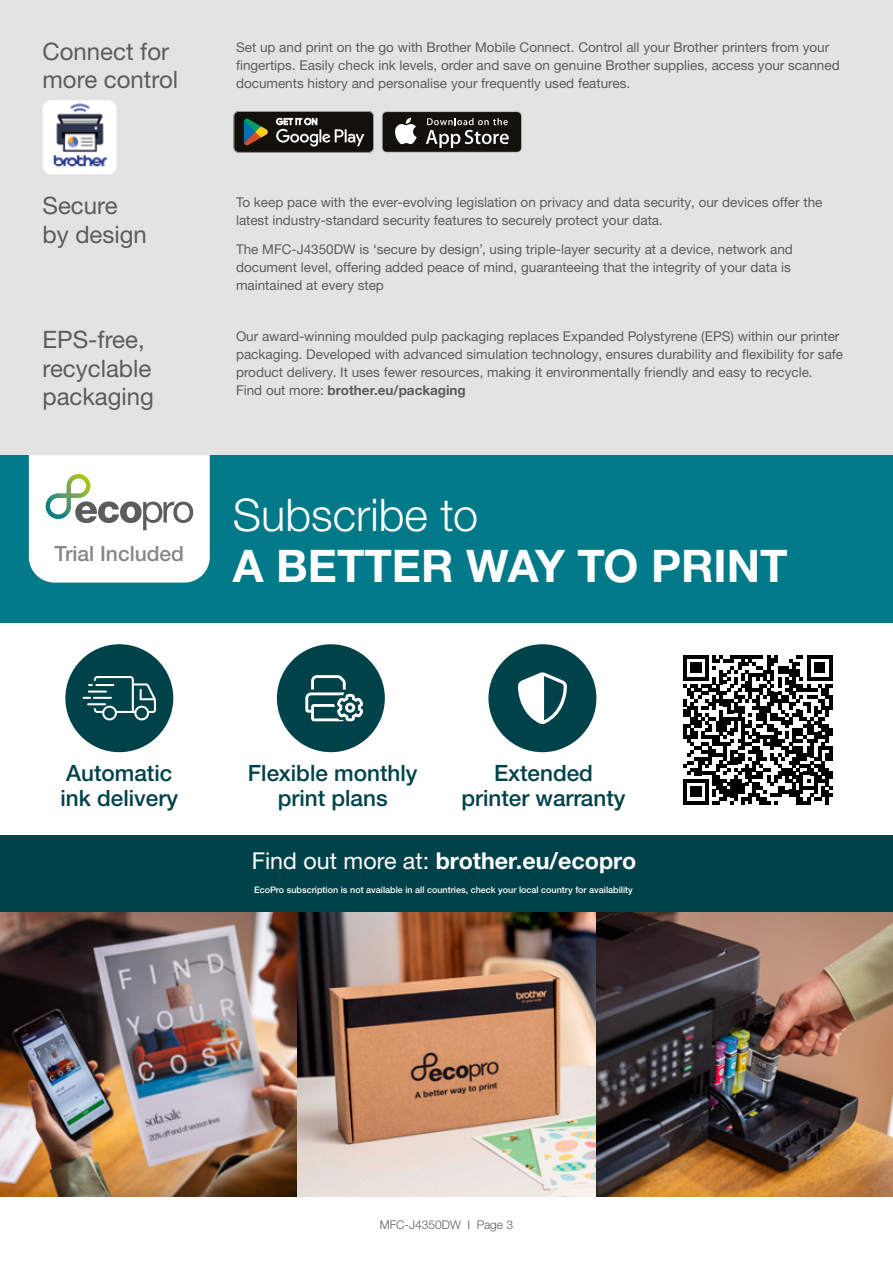
<style>
.page{position:relative;width:893px;height:1263px;background:#fff}
.page>*{position:absolute;margin:0;border:0;box-sizing:border-box;transform-origin:0 0}
.t1{font:700 45px "Helvetica Neue LTW1 G";color:#fff}
.t2{font:300 45px "Helvetica Neue LTW1 G";color:#fff}
.t3{font:24px/28.5px "Helvetica Neue LTW1 G";color:#5c5c5b}
.t4{font:700 23.25px "Helvetica Neue LTW1 G";color:#fff}
.t5{font:500 22.5px/25.5px "Helvetica Neue LTW1 G";color:#00424a;text-align:center}
.t6{font:500 21px "Helvetica Neue LTW1 G";color:#878787}
.t7{font:13.5px/18px "Helvetica Neue LTW1 G";color:#5c5c5b}
.t8{font:300 12px "Helvetica Neue LTW1 G";color:#5c5c5b}
.t9{font:500 9px "Helvetica Neue LTW1 G";color:#fff}
.s1{font-weight:700}
.s2{font-weight:400}
</style>
<div class="page">
<div style="left:0;top:0;width:893px;height:555px;background:#e3e3e3"></div>
<div style="left:0;top:455px;width:893px;height:168px;background:#007a89"></div>
<svg style="left:29px;top:455px;width:181px;height:128px"></svg>
<svg style="left:683px;top:655px;width:149px;height:149px"></svg>
<div style="left:277px;top:644px;width:108px;height:108px;background:#00424a;border-radius:50%"></div>
<div style="left:488px;top:644px;width:108px;height:108px;background:#00424a;border-radius:50%"></div>
<div style="left:65px;top:644px;width:108px;height:108px;background:#00424a;border-radius:50%"></div>
<svg style="left:518px;top:672px;width:49px;height:52px"></svg>
<svg style="left:83px;top:676px;width:73px;height:44px"></svg>
<svg style="left:305px;top:675px;width:58px;height:46px"></svg>
<div style="left:0;top:835px;width:893px;height:77px;background:#00424a"></div>
<img style="left:0;top:912px;width:893px;height:284px">
<svg style="left:234px;top:111px;width:140px;height:42px"></svg>
<svg style="left:382px;top:111px;width:140px;height:42px"></svg>
<div style="left:383px;top:112px;width:138px;height:40px;background:#13110c;border-radius:4px"></div>
<svg style="left:395px;top:118px;width:22px;height:26px"></svg>
<svg style="left:426px;top:118px;width:83px;height:30px"></svg>
<img style="left:43px;top:100px;width:74px;height:74px">
<h2 class="t3" style="left:43px;top:37px;width:137px">Connect for more control</h2>
<p class="t7" style="left:236px;top:38px;width:605px">Set up and print on the go with Brother Mobile Connect. Control all your Brother printers from your fingertips. Easily check ink levels, order and save on genuine Brother supplies, access your scanned documents history and personalise your frequently used features.</p>
<h2 class="t3" style="left:43px;top:191px;width:106px">Secure by design</h2>
<h2 class="t3" style="left:43px;top:325px;width:113px">EPS-free, recyclable packaging</h2>
<h3 class="t6" style="left:55px;top:541px;width:131px">Trial Included</h3>
<p class="t7" style="left:236px;top:193px;width:588px">To keep pace with the ever-evolving legislation on privacy and data security, our devices offer the latest industry-standard security features to securely protect your data.</p>
<p class="t7" style="left:236px;top:240px;width:558px">The MFC-J4350DW is ‘secure by design’, using triple-layer security at a device, network and document level, offering added peace of mind, guaranteeing that the integrity of your data is maintained at every step</p>
<p class="t7" style="left:236px;top:327px;width:609px">Our award-winning moulded pulp packaging replaces Expanded Polystyrene (EPS) within our printer packaging. Developed with advanced simulation technology, ensures durability and flexibility for safe product delivery. It uses fewer resources, making it environmentally friendly and easy to recycle.<br>Find out more: <span class="s1">brother.eu/packaging</span></p>
<h1 class="t2" style="left:233px;top:487px;width:247px">Subscribe to</h1>
<h1 class="t1" style="left:233px;top:538px;width:556px">A BETTER WAY TO PRINT</h1>
<h3 class="t5" style="left:60px;top:760px;width:119px;text-align:left">Automatic ink delivery</h3>
<h3 class="t5" style="left:248px;top:760px;width:171px">Flexible monthly print plans</h3>
<h3 class="t5" style="left:462px;top:760px;width:165px">Extended printer warranty</h3>
<h3 class="t4" style="left:252px;top:846px;width:386px"><span class="s2">Find out more at:</span> brother.eu/ecopro</h3>
<p class="t9" style="left:254px;top:884px;width:380px">EcoPro subscription is not available in all countries, check your local country for availability</p>
<p class="t8" style="left:380px;top:1217px;width:135px">MFC-J4350DW I Page 3</p>
</div>
